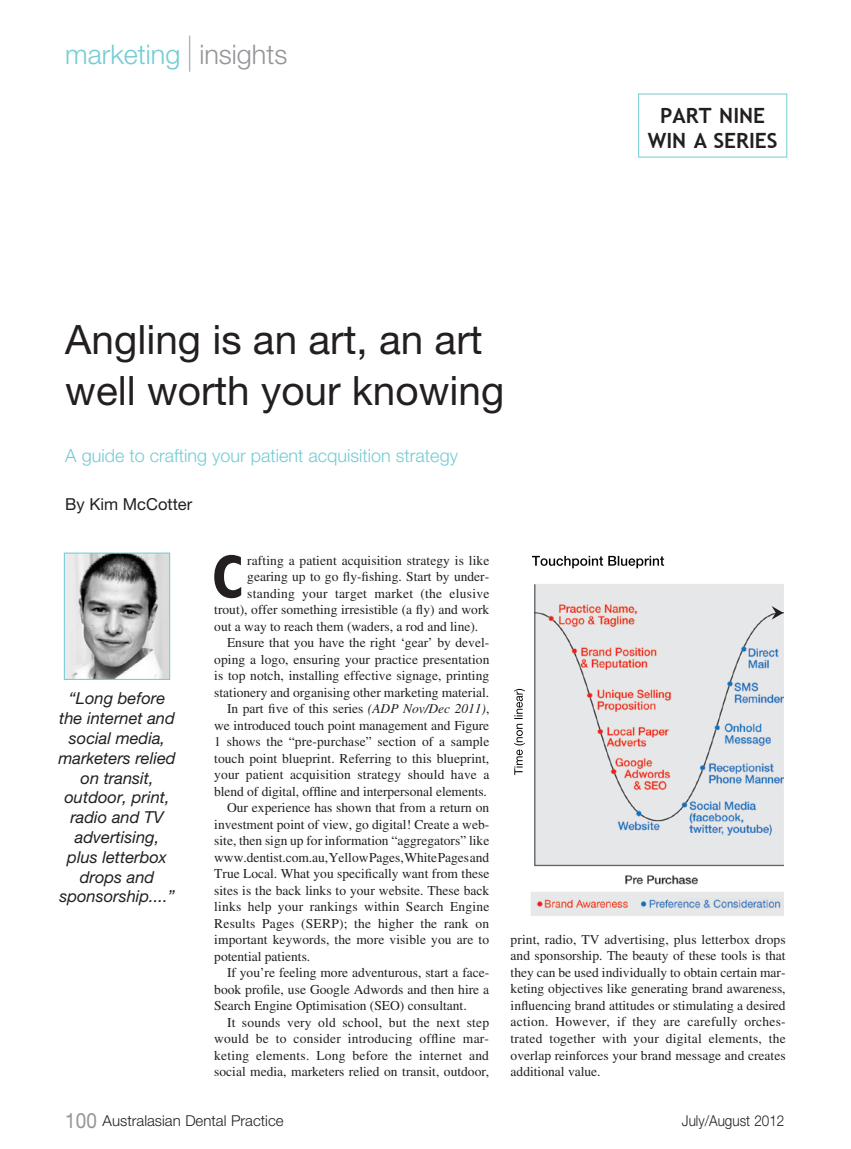
<style>
.page{position:relative;width:851px;height:1149px;background:#fff}
.page>*{position:absolute;margin:0;border:0;box-sizing:border-box;transform-origin:0 0}
.t1{font:700 condensed 61.8px "Gill Sans";color:#231f20}
.t2{font:40.5px/51px "Helvetica Neue";color:#231f20}
.t3{font:300 27px "Helvetica Neue";color:#73ccd3}
.t4{font:21px/25.2px "Trebuchet MS Bold";color:#231f20;text-align:center}
.t5{font:300 18px "Helvetica Neue";color:#73ccd3}
.t6{font:italic 16.5px/19.8px "Helvetica Neue";color:#231f20;text-align:center}
.t7{font:16.5px "Helvetica Neue";color:#231f20}
.t8{font:300 15px "Helvetica Neue";color:#231f20}
.t9{font:300 15px "Helvetica Neue";color:#231f20;scale:.9 1}
.t10{font:13.5px/16.5px "Times";color:#231f20;text-align:justify}
.t11{font:13.5px "Times";letter-spacing:.02em;color:#231f20}
.s1{font-size:36px;color:#939598}
.s2{color:#939598}
.s3{font-style:italic}
.s4{font-weight:400;font-size:21px;color:#939598}
</style>
<div class="page">
<img style="left:66px;top:554px;width:102px;height:123px">
<div style="left:64px;top:552px;width:106px;height:127px;border:1px solid #73ccd3"></div>
<div style="left:638px;top:94px;width:149px;height:63px;border:1px solid #73ccd3"></div>
<img style="left:514px;top:558px;width:269px;height:358px">
<img style="left:679px;top:892px;width:104px;height:21px">
<img style="left:514px;top:688px;width:11px;height:86px">
<img style="left:532px;top:555px;width:132px;height:13px">
<svg style="left:771px;top:606px;width:12px;height:13px"></svg>
<h3 class="t3" style="left:65px;top:38px;width:223px">marketing <span class="s1">|</span> <span class="s2">insights</span></h3>
<h3 class="t4" style="left:647px;top:103px;width:131px">PART NINE wIN A SERIES</h3>
<h2 class="t2" style="left:65px;top:313px;width:440px">Angling is an art, an art well worth your knowing</h2>
<h3 class="t5" style="left:65px;top:444px;width:394px">A guide to crafting your patient acquisition strategy</h3>
<p class="t7" style="left:65px;top:494px;width:128px">By Kim McCotter</p>
<p class="t6" style="left:58px;top:688px;width:119px">“Long before the internet and social media, marketers relied on transit, outdoor, print, radio and TV advertising, plus letterbox drops and sponsorship....”</p>
<h1 class="t1" style="left:212px;top:539px;width:34px">C</h1>
<p class="t10" style="left:247px;top:551px;width:243px">rafting a patient acquisition strategy is like</p>
<p class="t10" style="left:247px;top:568px;width:243px">gearing up to go fly-fishing. Start by under-</p>
<p class="t11" style="left:247px;top:585px;width:243px">standing your target market (the elusive</p>
<p class="t10" style="left:214px;top:601px;width:276px">trout), offer something irresistible (a fly) and work</p>
<p class="t10" style="left:214px;top:617px;width:265px">out a way to reach them (waders, a rod and line).</p>
<p class="t10" style="left:227px;top:634px;width:264px">Ensure that you have the right ‘gear’ by devel-</p>
<p class="t10" style="left:214px;top:650px;width:277px">oping a logo, ensuring your practice presentation</p>
<p class="t10" style="left:214px;top:667px;width:276px">is top notch, installing effective signage, printing</p>
<p class="t10" style="left:214px;top:683px;width:276px">stationery and organising other marketing material.</p>
<p class="t10" style="left:227px;top:700px;width:264px">In part five of this series <span class="s3">(ADP Nov/Dec 2011)</span>,</p>
<p class="t10" style="left:214px;top:716px;width:276px">we introduced touch point management and Figure</p>
<p class="t10" style="left:214px;top:733px;width:277px">1 shows the “pre-purchase” section of a sample</p>
<p class="t10" style="left:214px;top:749px;width:276px">touch point blueprint. Referring to this blueprint,</p>
<p class="t10" style="left:214px;top:766px;width:276px">your patient acquisition strategy should have a</p>
<p class="t10" style="left:214px;top:782px;width:274px">blend of digital, offline and interpersonal elements.</p>
<p class="t10" style="left:227px;top:799px;width:264px">Our experience has shown that from a return on</p>
<p class="t10" style="left:214px;top:815px;width:276px">investment point of view, go digital! Create a web-</p>
<p class="t10" style="left:214px;top:832px;width:276px">site, then sign up for information “aggregators” like</p>
<p class="t10" style="left:214px;top:848px;width:276px">www.dentist.com.au, Yellow Pages, White Pages and</p>
<p class="t10" style="left:214px;top:865px;width:276px">True Local. What you specifically want from these</p>
<p class="t10" style="left:214px;top:881px;width:276px">sites is the back links to your website. These back</p>
<p class="t10" style="left:214px;top:898px;width:276px">links help your rankings within Search Engine</p>
<p class="t10" style="left:214px;top:914px;width:276px">Results Pages (SERP); the higher the rank on</p>
<p class="t10" style="left:214px;top:931px;width:276px">important keywords, the more visible you are to</p>
<p class="t10" style="left:214px;top:947px;width:97px">potential patients.</p>
<p class="t10" style="left:227px;top:964px;width:264px">If you’re feeling more adventurous, start a face-</p>
<p class="t10" style="left:214px;top:980px;width:276px">book profile, use Google Adwords and then hire a</p>
<p class="t10" style="left:214px;top:997px;width:254px">Search Engine Optimisation (SEO) consultant.</p>
<p class="t10" style="left:227px;top:1013px;width:263px">It sounds very old school, but the next step</p>
<p class="t10" style="left:214px;top:1030px;width:276px">would be to consider introducing offline mar-</p>
<p class="t10" style="left:214px;top:1046px;width:276px">keting elements. Long before the internet and</p>
<p class="t10" style="left:214px;top:1063px;width:276px">social media, marketers relied on transit, outdoor,</p>
<p class="t10" style="left:510px;top:930px;width:277px">print, radio, TV advertising, plus letterbox drops and sponsorship. The beauty of these tools is that they can be used individually to obtain certain mar&shy;keting objectives like generating brand awareness, influencing brand attitudes or stimulating a desired action. However, if they are carefully orches&shy;trated together with your digital elements, the overlap reinforces your brand message and creates additional value.</p>
<p class="t8" style="left:65px;top:1111px;width:220px"><span class="s4">100</span> Australasian Dental Practice</p>
<p class="t9" style="left:681px;top:1111px;width:115px">July/August 2012</p>
</div>
